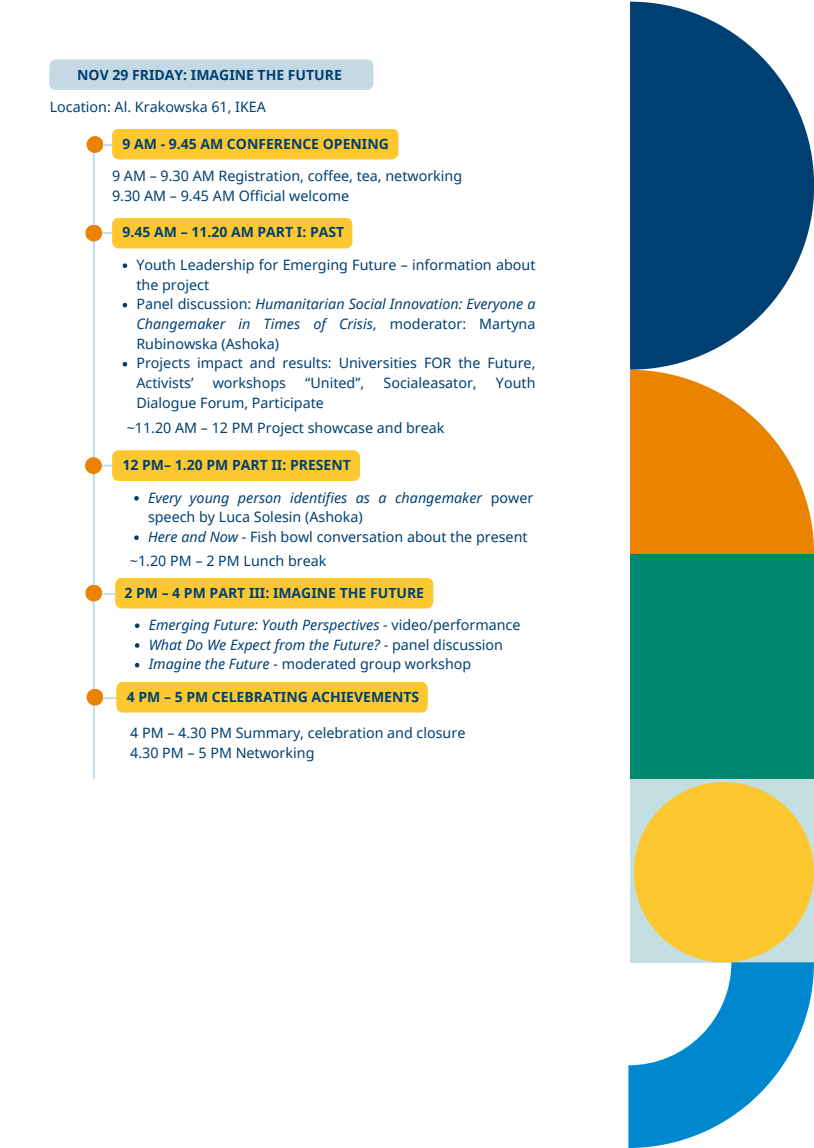
<style>
.page{position:relative;width:814px;height:1148px;background:#fff}
.page>*{position:absolute;margin:0;border:0;box-sizing:border-box;transform-origin:0 0}
.t1{font:14.26px/19.7px "Noto Sans";color:#003f72}
.t2{font:italic 14.26px/19.7px "Noto Sans";color:#003f72;text-align:justify}
.t3{font:700 14px "Noto Sans";color:#003f72}
.s1{font-style:normal}
.s2{font-style:italic}
</style>
<div class="page">
<div style="left:630px;top:554px;width:184px;height:352px;background:#008770"></div>
<div style="left:630px;top:779px;width:184px;height:183px;background:#c4dfe2"></div>
<svg style="left:630px;top:2px;width:184px;height:367px;fill:#003f72"></svg>
<svg style="left:630px;top:370px;width:184px;height:183px"></svg>
<svg style="left:628px;top:962px;width:186px;height:185px"></svg>
<div style="left:634px;top:782px;width:180px;height:180px;background:#fdc82f;border-radius:50%"></div>
<hr style="left:93px;top:151px;width:2px;height:628px;background:#c4d9e4">
<hr style="left:94px;top:593px;width:320px;height:2px;background:#c4dfe2">
<hr style="left:94px;top:464px;width:265px;height:2px;background:#c4dfe2">
<div style="left:85px;top:224px;width:17px;height:17px;background:#e98300;border-radius:50%"></div>
<svg style="left:92px;top:218px;width:260px;height:30px;background:#fcca3b"></svg>
<div style="left:85px;top:457px;width:17px;height:17px;background:#e98300;border-radius:50%"></div>
<div style="left:112px;top:450px;width:248px;height:31px;background:#fdc82f"></div>
<div style="left:115px;top:578px;width:318px;height:30px;background:#fdc82f"></div>
<div style="left:85px;top:584px;width:17px;height:17px;background:#e98300;border-radius:50%"></div>
<div style="left:87px;top:136px;width:16px;height:17px;background:#e98300;border-radius:50%"></div>
<div style="left:49px;top:59px;width:324px;height:31px;background:#c4d9e4"></div>
<svg style="left:91px;top:129px;width:308px;height:30px;background:#fcc939"></svg>
<svg style="left:123px;top:263px;width:4px;height:5px"></svg>
<svg style="left:123px;top:303px;width:4px;height:4px"></svg>
<svg style="left:123px;top:362px;width:4px;height:4px"></svg>
<svg style="left:134px;top:496px;width:5px;height:4px"></svg>
<svg style="left:134px;top:535px;width:5px;height:5px"></svg>
<svg style="left:135px;top:623px;width:4px;height:5px"></svg>
<svg style="left:135px;top:643px;width:4px;height:4px"></svg>
<svg style="left:135px;top:662px;width:4px;height:5px"></svg>
<hr style="left:95px;top:697px;width:321px;height:2px;background:#c4dfe2">
<div style="left:116px;top:682px;width:312px;height:30px;background:#fdc82f"></div>
<div style="left:87px;top:688px;width:16px;height:17px;background:#e98300;border-radius:50%"></div>
<h1 class="t3" style="left:77px;top:65px;width:266px">NOV 29 FRIDAY: IMAGINE THE FUTURE</h1>
<p class="t1" style="left:50px;top:96px;width:218px">Location: Al. Krakowska 61, IKEA</p>
<p class="t3" style="left:123px;top:134px;width:268px">9 AM - 9.45 AM CONFERENCE OPENING</p>
<p class="t1" style="left:112px;top:165px;width:352px">9 AM – 9.30 AM Registration, coffee, tea, networking</p>
<h1 class="t1" style="left:112px;top:185px;width:239px">9.30 AM – 9.45 AM Official welcome</h1>
<h1 class="t3" style="left:123px;top:222px;width:223px">9.45 AM – 11.20 AM PART I: PAST</h1>
<p class="t1" style="left:136px;top:254px;width:400px">Youth Leadership for Emerging Future – information about the project</p>
<p class="t2" style="left:136px;top:294px;width:400px"><span class="s1">Panel discussion:</span> Humanitarian Social Innovation: Everyone a Changemaker in Times of Crisis<span class="s1">, moderator: Martyna Rubinowska (Ashoka)</span></p>
<p class="t1" style="left:136px;top:353px;width:400px">Projects impact and results: Universities FOR the Future,<br>Activists’</p>
<p class="t1" style="left:213px;top:373px;width:75px">workshops</p>
<p class="t1" style="left:305px;top:373px;width:61px">“United”,</p>
<p class="t1" style="left:383px;top:373px;width:95px">Socialeasator,</p>
<p class="t1" style="left:496px;top:373px;width:41px">Youth</p>
<p class="t1" style="left:136px;top:392px;width:189px">Dialogue Forum, Participate</p>
<p class="t1" style="left:127px;top:418px;width:319px">~11.20 AM – 12 PM Project showcase and break</p>
<p class="t3" style="left:123px;top:455px;width:230px">12 PM– 1.20 PM PART II: PRESENT</p>
<h1 class="t2" style="left:148px;top:487px;width:387px">Every young person identifies as a changemaker <span class="s1">power speech by Luca Solesin (Ashoka)</span></h1>
<p class="t1" style="left:148px;top:526px;width:381px"><span class="s2">Here and Now -</span> Fish bowl conversation about the present</p>
<p class="t1" style="left:130px;top:551px;width:198px">~1.20 PM – 2 PM Lunch break</p>
<p class="t3" style="left:124px;top:583px;width:301px">2 PM – 4 PM PART III: IMAGINE THE FUTURE</p>
<p class="t2" style="left:149px;top:614px;width:373px">Emerging Future: Youth Perspectives - <span class="s1">video/performance</span></p>
<h1 class="t2" style="left:149px;top:634px;width:356px">What Do We Expect from the Future? <span class="s1">- panel discussion</span></h1>
<p class="t1" style="left:149px;top:654px;width:324px"><span class="s2">Imagine the Future -</span> moderated group workshop</p>
<h1 class="t3" style="left:127px;top:687px;width:294px">4 PM – 5 PM CELEBRATING ACHIEVEMENTS</h1>
<p class="t1" style="left:130px;top:722px;width:337px">4 PM – 4.30 PM Summary, celebration and closure</p>
<p class="t1" style="left:130px;top:742px;width:186px">4.30 PM – 5 PM Networking</p>
</div>
